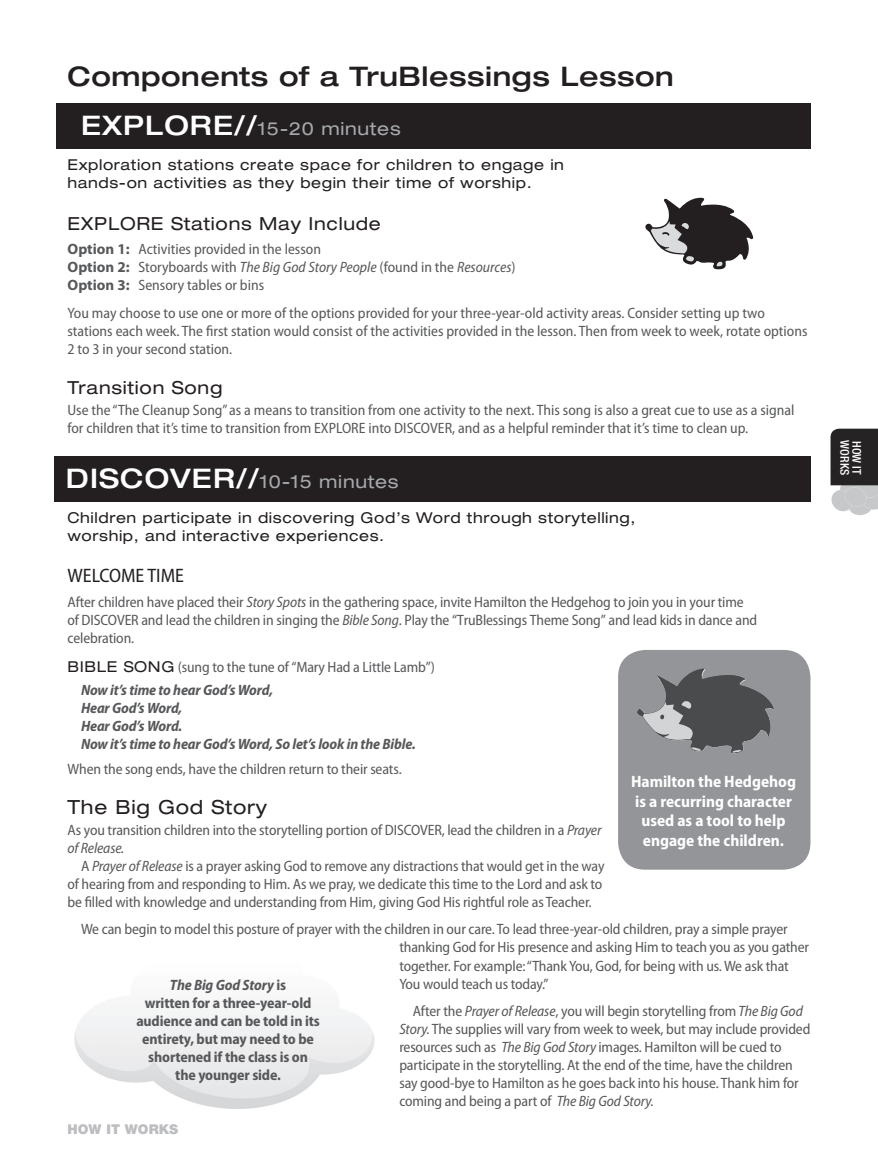
<style>
.page{position:relative;width:878px;height:1175px;background:#fff}
.page>*{position:absolute;margin:0;border:0;box-sizing:border-box;transform-origin:0 0}
.t1{font:500 expanded 27px "Helvetica Neue LT Std";letter-spacing:.02em;color:#231f20}
.t2{font:expanded 19.5px "Helvetica Neue LT Std";letter-spacing:.04em;color:#231f20}
.t3{font:semi-condensed 19.5px "Myriad Pro";color:#231f20}
.t4{font:expanded 18px "Helvetica Neue LT Std";letter-spacing:.04em;color:#a8a9ad}
.t5{font:expanded 18px "Helvetica Neue LT Std";letter-spacing:.04em;color:#231f20}
.t6{font:700 semi-condensed 16.5px/19.5px "Myriad Pro";color:#fff;text-align:center}
.t7{font:semi-condensed 15px/18px "Myriad Pro";letter-spacing:-.01em;color:#57585a}
.t8{font:expanded 15px/18px "Helvetica Neue LT Std";letter-spacing:.04em;color:#231f20}
.t9{font:700 semi-condensed 15px/18px "Myriad Pro";letter-spacing:-.01em;color:#57585a;text-align:center}
.t10{font:italic 700 semi-condensed 15px/18px "Myriad Pro";letter-spacing:-.01em;color:#57585a}
.t11{font:900 13.5px "Helvetica Neue LT Std";color:#bcbdc0}
.t12{font:500 condensed 12px "Helvetica Neue LT Std";color:#fff}
.s1{font-weight:500;font-size:27px;color:#fff}
.s2{font-weight:700;font-stretch:normal}
.s3{font-style:italic}
.s4{font-family:"Helvetica Neue LT Std";font-stretch:expanded;color:#231f20}
.s5{font-weight:700;font-style:italic}
</style>
<div class="page">
<svg style="left:830px;top:428px;width:48px;height:87px;background:#646364"></svg>
<svg style="left:645px;top:197px;width:109px;height:73px"></svg>
<div style="left:56px;top:103px;width:754px;height:46px;background:#231f20"></div>
<div style="left:54px;top:457px;width:756px;height:45px;background:#231f20"></div>
<div style="left:618px;top:650px;width:192px;height:219px;background:#939598;border-radius:27px"></div>
<img style="left:637px;top:668px;width:137px;height:86px">
<img style="left:74px;top:1005px;width:301px;height:104px">
<h1 class="t1" style="left:68px;top:59px;width:607px">Components of a TruBlessings Lesson</h1>
<p class="t4" style="left:81px;top:117px;width:321px"><span class="s1">EXPLORE//</span>15-20 minutes</p>
<p class="t8" style="left:67px;top:155px;width:498px">Exploration stations create space for children to engage in hands-on activities as they begin their time of worship.</p>
<p class="t5" style="left:67px;top:213px;width:315px">EXPLORE Stations May Include</p>
<p class="t7" style="left:67px;top:240px;width:449px"><span class="s2">Option 1:</span> Activities provided in the lesson<br><span class="s2">Option 2:</span> Storyboards with <span class="s3">The Big God Story People</span> (found in the <span class="s3">Resources</span>)<br><span class="s2">Option 3:</span> Sensory tables or bins</p>
<p class="t7" style="left:67px;top:304px;width:741px">You may choose to use one or more of the options provided for your three-year-old activity areas. Consider setting up two stations each week. The rst station would consist of the activities provided in the lesson. Then from week to week, rotate options<br>2 to 3 in your second station.</p>
<p class="t5" style="left:67px;top:377px;width:156px">Transition Song</p>
<p class="t7" style="left:67px;top:401px;width:728px">Use the “The Cleanup Song” as a means to transition from one activity to the next. This song is also a great cue to use as a signal for children that it’s time to transition from EXPLORE into DISCOVER, and as a helpful reminder that it’s time to clean up.</p>
<p class="t4" style="left:66px;top:471px;width:334px"><span class="s1">DISCOVER//</span>10-15 minutes</p>
<p class="t8" style="left:67px;top:508px;width:569px">Children participate in discovering God’s Word through storytelling, worship, and interactive experiences.</p>
<h2 class="t3" style="left:68px;top:563px;width:118px">WELCOME TIME</h2>
<p class="t7" style="left:68px;top:592px;width:691px">After children have placed their <span class="s3">Story Spots</span> in the gathering space, invite Hamilton the Hedgehog to join you in your time of DISCOVER and lead the children in singing the <span class="s3">Bible Song</span>. Play the “TruBlessings Theme Song” and lead kids in dance and celebration.</p>
<p class="t7" style="left:81px;top:655px;width:355px;line-height:22.6px;text-indent:-14px"><span class="s4">BIBLE SONG</span> (sung to the tune of “Mary Had a Little Lamb”)<br><span class="s5">Now it’s time to hear God’s Word,</span></p>
<p class="t10" style="left:81px;top:698px;width:336px">Hear God’s Word,<br>Hear God’s Word.<br>Now it’s time to hear God’s Word, So let’s look in the Bible.</p>
<p class="t7" style="left:68px;top:759px;width:336px">When the song ends, have the children return to their seats.</p>
<h2 class="t2" style="left:68px;top:795px;width:201px">The Big God Story</h2>
<p class="t7" style="left:68px;top:821px;width:535px">As you transition children into the storytelling portion of DISCOVER, lead the children in a <span class="s3">Prayer of Release.</span></p>
<p class="t7" style="left:68px;top:857px;width:538px;text-indent:14px">A <span class="s3">Prayer of Release</span> is a prayer asking God to remove any distractions that would get in the way of hearing from and responding to Him. As we pray, we dedicate this time to the Lord and ask to be lled with knowledge and understanding from Him, giving God His rightful role as Teacher.</p>
<p class="t7" style="left:399px;top:920px;width:411px;text-indent:-318px">We can begin to model this posture of prayer with the children in our care. To lead three-year-old children, pray a simple prayer thanking God for His presence and asking Him to teach you as you gather together. For example: “Thank You, God, for being with us. We ask that You would teach us today.”</p>
<p class="t7" style="left:399px;top:1001px;width:412px;text-indent:14px">After the <span class="s3">Prayer of Release</span>, you will begin storytelling from <span class="s3">The Big God Story.</span> The supplies will vary from week to week, but may include provided resources such as <span class="s3">The Big God Story</span> images. Hamilton will be cued to participate in the storytelling. At the end of the time, have the children say good-bye to Hamilton as he goes back into his house. Thank him for coming and being a part of <span class="s3">The Big God Story.</span></p>
<p class="t6" style="left:631px;top:771px;width:166px">Hamilton the Hedgehog is a recurring character used as a tool to help engage the children.</p>
<p class="t9" style="left:136px;top:975px;width:185px"><span class="s3">The Big God Story</span> is<br>written for a three-year-old audience and can be told in its entirety, but may need to be shortened if the class is on the younger side.</p>
<p class="t11" style="left:68px;top:1120px;width:112px">HOW IT WORKS</p>
<p class="t12" style="left:851px;top:440px;width:36px;rotate:90deg">WORKS</p>
<p class="t12" style="left:863px;top:441px;width:35px;rotate:90deg">HOW IT</p>
</div>
